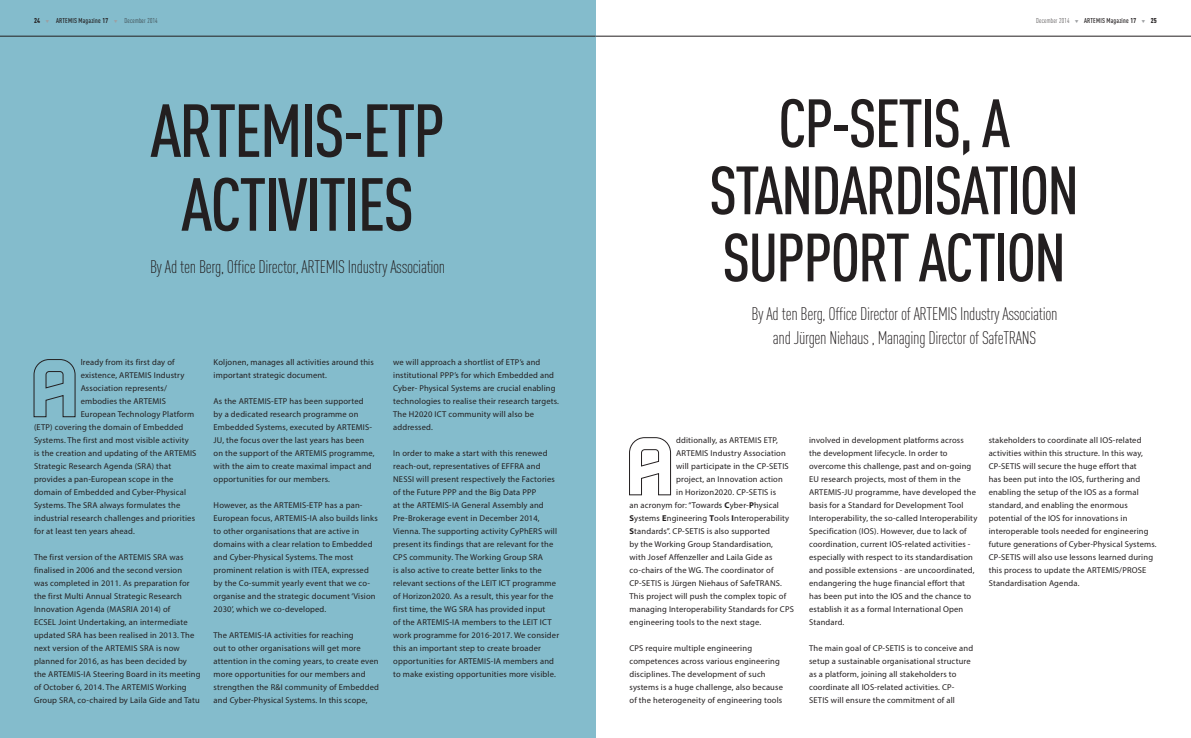
<style>
.page{position:relative;width:1191px;height:738px;background:#fff}
.page>*{position:absolute;margin:0;border:0;box-sizing:border-box;transform-origin:0 0}
.t1{font:500 73.7px/73.7px "DIN Cond";letter-spacing:-.03em;color:#231f20;text-align:center}
.t2{font:500 67px/67px "DIN Cond";letter-spacing:-.03em;color:#231f20;text-align:center}
.t3{font:300 18px/24px "DIN Cond";letter-spacing:-.02em;color:#231f20;text-align:center}
.t4{font:8.5px/13px "Myriad Pro";letter-spacing:.02em;color:#231f20}
.t5{font:500 7px "DIN Cond";letter-spacing:.025em;color:#231f20}
.s1{font-weight:900}
.s2{color:#9d9fa2}
.s3{font-weight:700}
.s4{font-weight:300}
</style>
<div class="page">
<div style="left:0;top:0;width:595px;height:737px;background:#84bccc"></div>
<svg style="left:34px;top:359px;width:42px;height:58px"></svg>
<svg style="left:629px;top:437px;width:42px;height:58px"></svg>
<hr style="left:0;top:36px;width:595px;height:1px;background:#231f20">
<hr style="left:595px;top:36px;width:596px;height:1px;background:#231f20">
<p class="t5" style="left:34px;top:16px;width:125px"><span class="s1">24</span> <span class="s2">❑</span> ARTEMIS Magazine <span class="s3">17</span> <span class="s2">❑</span> <span class="s4">December 2014</span></p>
<p class="t5" style="left:1036px;top:16px;width:122px"><span class="s4">December 2014</span> <span class="s2">❑</span> ARTEMIS Magazine <span class="s3">17</span> <span class="s2">❑</span> <span class="s1">25</span></p>
<h1 class="t1" style="left:150px;top:92px;width:296px">ARTEMIS-ETP<br>ACTIVITIES</h1>
<h2 class="t2" style="left:709px;top:88px;width:371px">CP-SETIS, A<br>STANDARDISATION<br>SUPPORT ACTION</h2>
<h3 class="t3" style="left:150px;top:255px;width:297px">By Ad ten Berg, Office Director, ARTEMIS Industry Association</h3>
<p class="t4" style="left:81px;top:355px;width:95px">lready from its first day of</p>
<p class="t4" style="left:81px;top:368px;width:105px">existence, ARTEMIS Industry</p>
<p class="t4" style="left:81px;top:381px;width:88px">Association represents/</p>
<p class="t4" style="left:81px;top:394px;width:87px">embodies the ARTEMIS</p>
<p class="t4" style="left:81px;top:407px;width:115px">European Technology Platform</p>
<p class="t4" style="left:34px;top:420px;width:151px">(ETP) covering the domain of Embedded</p>
<p class="t4" style="left:34px;top:433px;width:156px">Systems. The first and most visible activity</p>
<p class="t4" style="left:34px;top:446px;width:164px">is the creation and updating of the ARTEMIS</p>
<p class="t4" style="left:34px;top:459px;width:139px">Strategic Research Agenda (SRA) that</p>
<p class="t4" style="left:34px;top:472px;width:141px">provides a pan-European scope in the</p>
<p class="t4" style="left:34px;top:485px;width:153px">domain of Embedded and Cyber-Physical</p>
<p class="t4" style="left:34px;top:498px;width:148px">Systems. The SRA always formulates the</p>
<p class="t4" style="left:34px;top:511px;width:162px">industrial research challenges and priorities</p>
<p class="t4" style="left:34px;top:524px;width:102px">for at least ten years ahead.</p>
<p class="t4" style="left:34px;top:550px;width:168px">The first version of the ARTEMIS SRA was finalised in 2006 and the second version<br>was completed in 2011. As preparation for the first Multi Annual Strategic Research Innovation Agenda (MASRIA 2014) of<br>ECSEL Joint Undertaking, an intermediate updated SRA has been realised in 2013. The next version of the ARTEMIS SRA is now planned for 2016, as has been decided by the ARTEMIS-IA Steering Board in its meeting of October 6, 2014. The ARTEMIS Working Group SRA, co-chaired by Laila Gide and Tatu</p>
<p class="t4" style="left:214px;top:355px;width:162px">Koljonen, manages all activities around this important strategic document.</p>
<p class="t4" style="left:214px;top:394px;width:162px">As the ARTEMIS-ETP has been supported by a dedicated research programme on Embedded Systems, executed by ARTEMIS-JU, the focus over the last years has been on the support of the ARTEMIS programme, with the aim to create maximal impact and opportunities for our members.</p>
<p class="t4" style="left:214px;top:498px;width:166px">However, as the ARTEMIS-ETP has a pan-European focus, ARTEMIS-IA also builds links to other organisations that are active in domains with a clear relation to Embedded and Cyber-Physical Systems. The most prominent relation is with ITEA, expressed by the Co-summit yearly event that we co&shy;organise and the strategic document ‘Vision 2030’, which we co-developed.</p>
<p class="t4" style="left:214px;top:628px;width:167px">The ARTEMIS-IA activities for reaching<br>out to other organisations will get more attention in the coming years, to create even more opportunities for our members and strengthen the R&amp;I community of Embedded and Cyber-Physical Systems. In this scope,</p>
<p class="t4" style="left:393px;top:355px;width:167px">we will approach a shortlist of ETP’s and institutional PPP’s for which Embedded and Cyber- Physical Systems are crucial enabling technologies to realise their research targets.<br>The H2020 ICT community will also be addressed.</p>
<p class="t4" style="left:393px;top:446px;width:167px">In order to make a start with this renewed reach-out, representatives of EFFRA and NESSI will present respectively the Factories of the Future PPP and the Big Data PPP<br>at the ARTEMIS-IA General Assembly and Pre-Brokerage event in December 2014, Vienna. The supporting activity CyPhERS will present its findings that are relevant for the CPS community. The Working Group SRA<br>is also active to create better links to the relevant sections of the LEIT ICT programme of Horizon2020. As a result, this year for the first time, the WG SRA has provided input<br>of the ARTEMIS-IA members to the LEIT ICT work programme for 2016-2017. We consider this an important step to create broader opportunities for ARTEMIS-IA members and to make existing opportunities more visible.</p>
<h3 class="t3" style="left:751px;top:301px;width:307px">By Ad ten Berg, Office Director of ARTEMIS Industry Association and Jürgen Niehaus , Managing Director of SafeTRANS</h3>
<p class="t4" style="left:676px;top:433px;width:103px">dditionally, as ARTEMIS ETP,</p>
<p class="t4" style="left:676px;top:446px;width:111px">ARTEMIS Industry Association</p>
<p class="t4" style="left:676px;top:459px;width:114px">will participate in the CP-SETIS</p>
<p class="t4" style="left:676px;top:472px;width:108px">project, an Innovation action</p>
<p class="t4" style="left:676px;top:485px;width:101px">in Horizon2020. CP-SETIS is</p>
<p class="t4" style="left:629px;top:498px;width:151px">an acronym for: “Towards <span class="s3">C</span>yber-<span class="s3">P</span>hysical</p>
<p class="t4" style="left:629px;top:511px;width:161px"><span class="s3">S</span>ystems <span class="s3">E</span>ngineering <span class="s3">T</span>ools <span class="s3">I</span>nteroperability</p>
<p class="t4" style="left:629px;top:524px;width:142px"><span class="s3">S</span>tandards”. CP-SETIS is also supported</p>
<p class="t4" style="left:629px;top:537px;width:145px">by the Working Group Standardisation,</p>
<p class="t4" style="left:629px;top:550px;width:144px">with Josef Affenzeller and Laila Gide as</p>
<p class="t4" style="left:629px;top:563px;width:145px">co-chairs of the WG. The coordinator of</p>
<p class="t4" style="left:629px;top:576px;width:154px">CP-SETIS is Jürgen Niehaus of SafeTRANS.</p>
<p class="t4" style="left:629px;top:589px;width:158px">This project will push the complex topic of</p>
<p class="t4" style="left:629px;top:602px;width:166px">managing Interoperability Standards for CPS</p>
<p class="t4" style="left:629px;top:615px;width:133px">engineering tools to the next stage.</p>
<p class="t4" style="left:629px;top:641px;width:155px">CPS require multiple engineering competences across various engineering disciplines. The development of such systems is a huge challenge, also because of the heterogeneity of engineering tools</p>
<p class="t4" style="left:809px;top:433px;width:170px">involved in development platforms across the development lifecycle. In order to overcome this challenge, past and on-going EU research projects, most of them in the ARTEMIS-JU programme, have developed the basis for a Standard for Development Tool Interoperability, the so-called Interoperability Specification (IOS). However, due to lack of coordination, current IOS-related activities - especially with respect to its standardisation and possible extensions - are uncoordinated, endangering the huge financial effort that has been put into the IOS and the chance to establish it as a formal International Open Standard.</p>
<p class="t4" style="left:809px;top:641px;width:166px">The main goal of CP-SETIS is to conceive and setup a sustainable organisational structure as a platform, joining all stakeholders to coordinate all IOS-related activities. CP-SETIS will ensure the commitment of all</p>
<p class="t4" style="left:988px;top:433px;width:169px">stakeholders to coordinate all IOS-related activities within this structure. In this way, CP-SETIS will secure the huge effort that<br>has been put into the IOS, furthering and enabling the setup of the IOS as a formal standard, and enabling the enormous potential of the IOS for innovations in interoperable tools needed for engineering future generations of Cyber-Physical Systems.<br>CP-SETIS will also use lessons learned during this process to update the ARTEMIS/PROSE Standardisation Agenda.</p>
</div>
